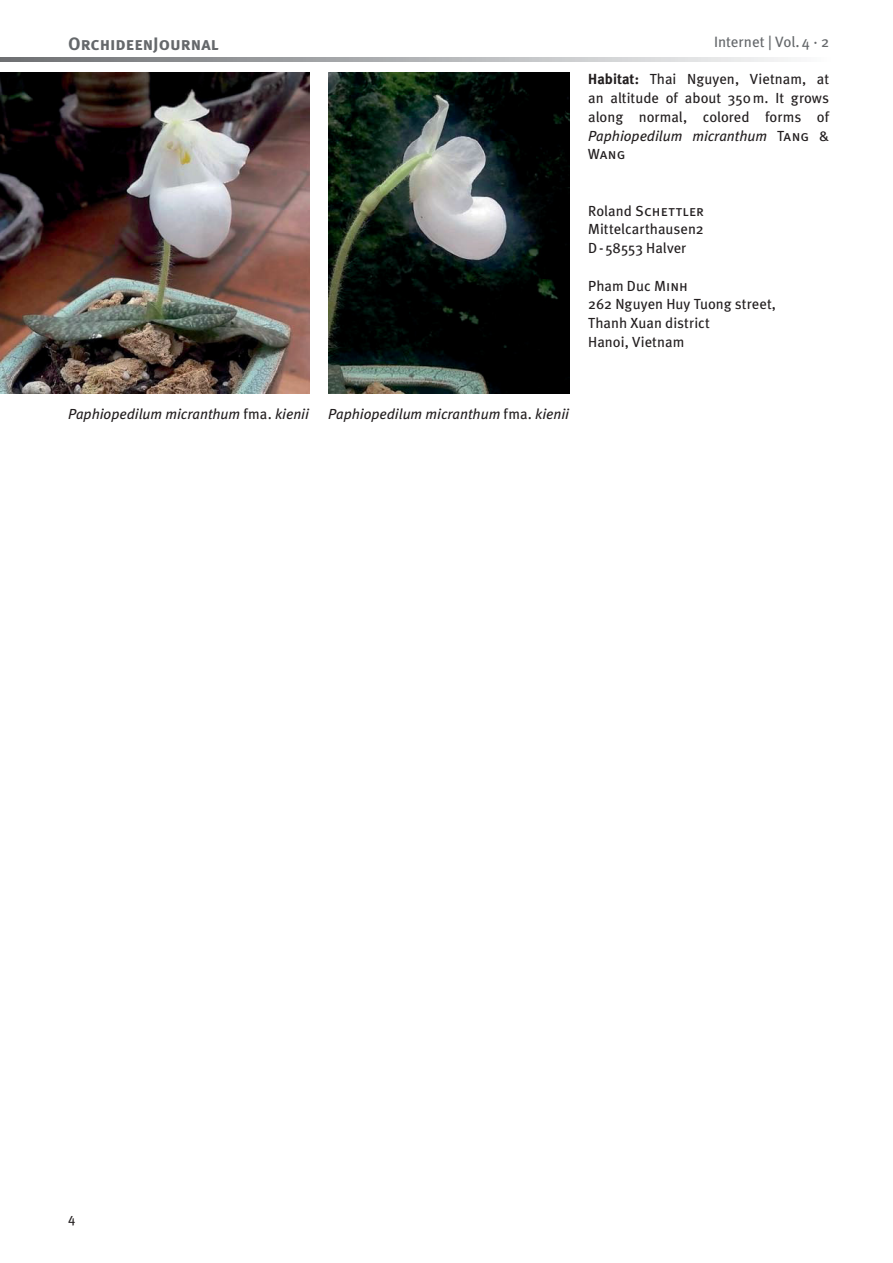
<style>
.page{position:relative;width:893px;height:1263px;background:#fff}
.page>*{position:absolute;margin:0;border:0;box-sizing:border-box;transform-origin:0 0}
.t1{font:18px "Meta Bold Caps";color:#65686b}
.t2{font:15px "Meta";color:#65686b}
.t3{font:14.7px/18.8px "Meta";color:#231f20}
.t4{font:italic 14.7px "Meta";color:#231f20}
.t5{font:14.7px "Meta Book Caps";letter-spacing:.01em;color:#231f20}
.t6{font:13.5px "Meta";color:#231f20}
.s1{font-weight:700}
.s2{font-style:italic}
.s3{font-family:"Meta Book Caps"}
.s4{font-family:"Meta"}
.s5{font-style:normal}
</style>
<div class="page">
<svg style="left:0;top:58px;width:791px;height:4px;background:#afb1b3"></svg>
<img style="left:0;top:72px;width:309px;height:322px">
<img style="left:328px;top:72px;width:241px;height:322px">
<p class="t1" style="left:68px;top:33px;width:152px">OrchideenJournal</p>
<p class="t2" style="left:714px;top:36px;width:117px">Internet | Vol. 4 · 2</p>
<p class="t3" style="left:588px;top:71px;width:242px;text-align:justify"><span class="s1">Habitat:</span> Thai Nguyen, Vietnam, at an altitude of about 350 m. It grows along normal, colored forms of <span class="s2">Paphiopedilum micranthum</span> <span class="s3">Tang</span> &amp;</p>
<p class="t5" style="left:588px;top:146px;width:39px">Wang</p>
<p class="t5" style="left:588px;top:202px;width:117px"><span class="s4">Roland</span> Schettler</p>
<p class="t3" style="left:588px;top:221px;width:117px">Mittelcarthausen2<br>D - 58553 Halver</p>
<p class="t3" style="left:588px;top:277px;width:189px">Pham Duc <span class="s3">Minh<br></span>262 Nguyen Huy Tuong street,<br>Thanh Xuan district<br>Hanoi, Vietnam</p>
<p class="t4" style="left:68px;top:409px;width:242px">Paphiopedilum micranthum <span class="s5">fma.</span> kienii</p>
<p class="t4" style="left:328px;top:409px;width:242px">Paphiopedilum micranthum <span class="s5">fma.</span> kienii</p>
<p class="t6" style="left:68px;top:1213px;width:9px">4</p>
</div>
